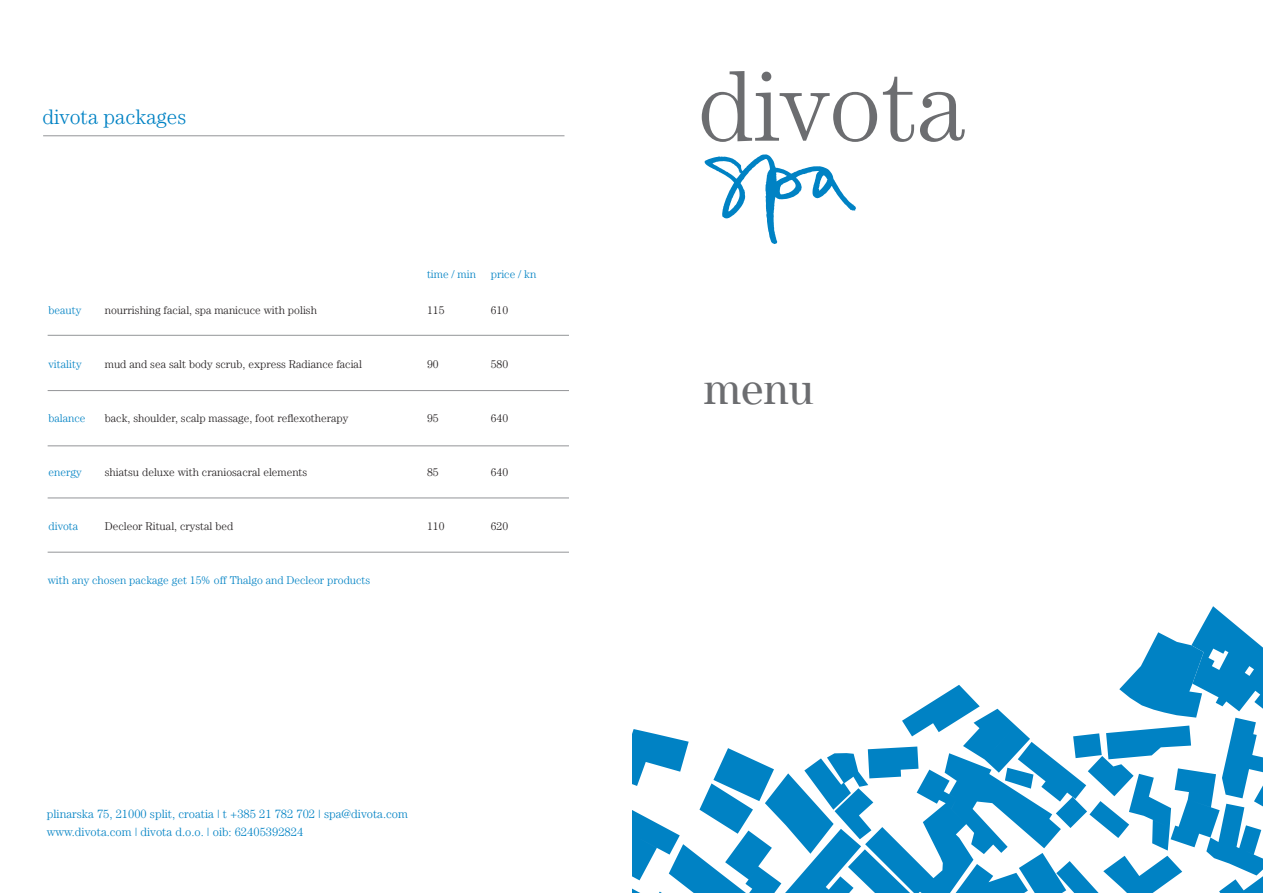
<style>
.page{position:relative;width:1263px;height:893px;background:#fff}
.page>*{position:absolute;margin:0;border:0;box-sizing:border-box;transform-origin:0 0}
.t1{font:45px "Century Std";color:#6c6d70}
.t2{font:300 21px "Century Std";color:#0082c4}
.t3{font:300 12px/18px "Century Std";color:#0082c4}
.t4{font:300 11.25px "Century Std";color:#231f20}
.t5{font:300 11.25px "Century Std";color:#0082c4}
</style>
<div class="page">
<svg style="left:632px;top:606px;width:631px;height:287px"></svg>
<hr style="left:48px;top:498px;width:521px;height:1px;background:#939598">
<hr style="left:48px;top:446px;width:521px;height:1px;background:#939598">
<hr style="left:48px;top:390px;width:521px;height:1px;background:#939598">
<hr style="left:48px;top:335px;width:521px;height:1px;background:#939598">
<hr style="left:43px;top:136px;width:521px;height:1px;background:#939598">
<hr style="left:48px;top:552px;width:521px;height:1px;background:#939598">
<svg style="left:702px;top:71px;width:175px;height:71px"></svg>
<svg style="left:883px;top:77px;width:31px;height:65px"></svg>
<svg style="left:920px;top:92px;width:45px;height:50px"></svg>
<svg style="left:704px;top:154px;width:152px;height:90px"></svg>
<h2 class="t2" style="left:43px;top:105px;width:145px">divota packages</h2>
<p class="t5" style="left:427px;top:267px;width:50px">time / min</p>
<p class="t5" style="left:491px;top:267px;width:47px">price / kn</p>
<p class="t5" style="left:49px;top:303px;width:34px">beauty</p>
<p class="t4" style="left:105px;top:303px;width:214px">nourrishing facial, spa manicuce with polish</p>
<p class="t4" style="left:427px;top:303px;width:19px">115</p>
<p class="t4" style="left:491px;top:303px;width:19px">610</p>
<p class="t5" style="left:49px;top:357px;width:35px">vitality</p>
<p class="t4" style="left:105px;top:357px;width:259px">mud and sea salt body scrub, express Radiance facial</p>
<p class="t4" style="left:427px;top:357px;width:13px">90</p>
<p class="t4" style="left:491px;top:357px;width:19px">580</p>
<h1 class="t1" style="left:704px;top:362px;width:112px">menu</h1>
<p class="t5" style="left:49px;top:411px;width:39px">balance</p>
<p class="t4" style="left:105px;top:411px;width:245px">back, shoulder, scalp massage, foot reflexotherapy</p>
<p class="t4" style="left:427px;top:411px;width:13px">95</p>
<p class="t4" style="left:491px;top:411px;width:19px">640</p>
<p class="t5" style="left:49px;top:465px;width:35px">energy</p>
<p class="t4" style="left:105px;top:465px;width:204px">shiatsu deluxe with craniosacral elements</p>
<p class="t4" style="left:427px;top:465px;width:13px">85</p>
<p class="t4" style="left:491px;top:465px;width:19px">640</p>
<p class="t5" style="left:49px;top:519px;width:31px">divota</p>
<p class="t4" style="left:105px;top:519px;width:130px">Decleor Ritual, crystal bed</p>
<p class="t4" style="left:427px;top:519px;width:19px">110</p>
<p class="t4" style="left:491px;top:519px;width:19px">620</p>
<p class="t5" style="left:48px;top:573px;width:324px">with any chosen package get 15% off Thalgo and Decleor products</p>
<p class="t3" style="left:47px;top:804px;width:363px">plinarska 75, 21000 split, croatia | t +385 21 782 702 | spa@divota.com www.divota.com | divota d.o.o. | oib: 62405392824</p>
</div>
